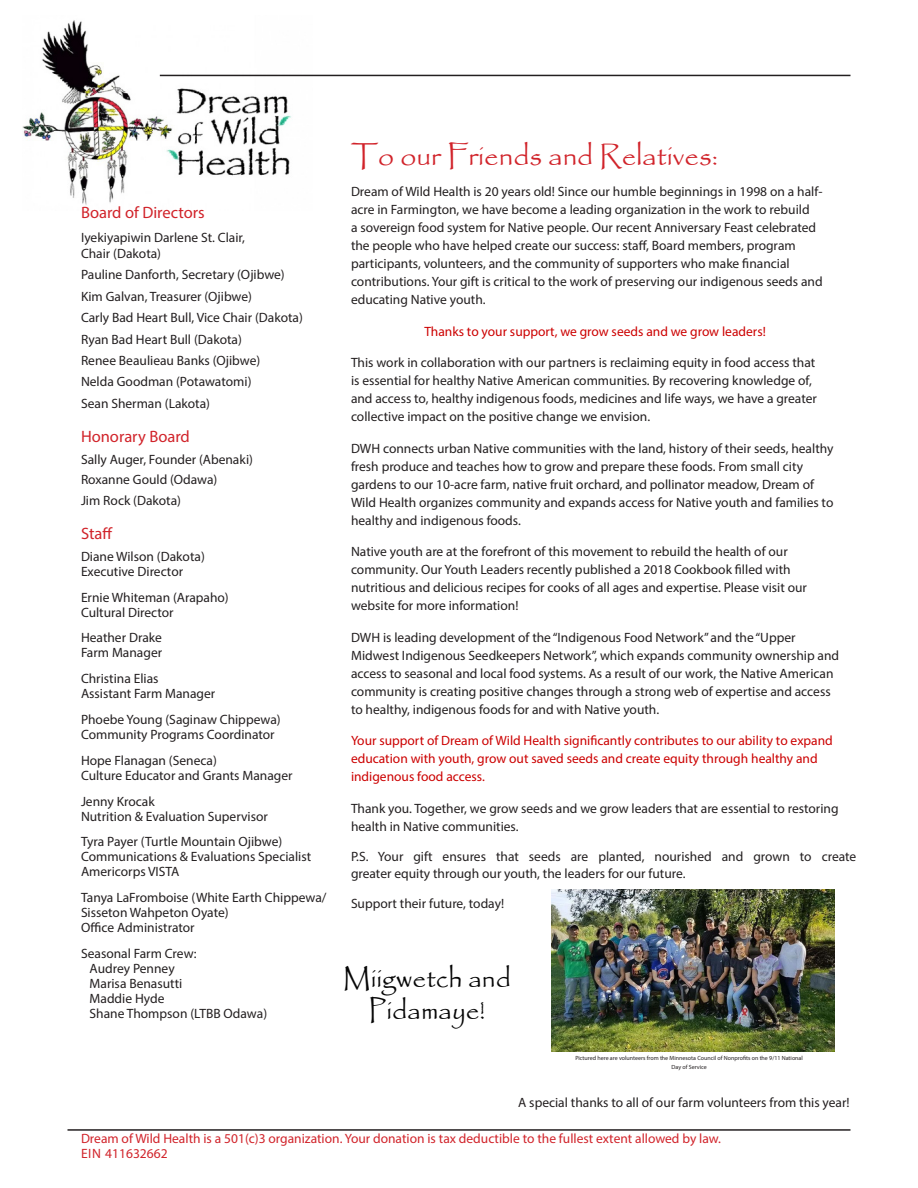
<style>
.page{position:relative;width:918px;height:1188px;background:#fff}
.page>*{position:absolute;margin:0;border:0;box-sizing:border-box;transform-origin:0 0}
.Headline{font:28.5px "Smooth Papyrus Demo";color:#d1232a}
.t1{font:27px/32.4px "Smooth Papyrus Demo";color:#050505;text-align:center}
.Body_Copy{font:16.5px "Myriad Pro";color:#d1232a}
.Body_Copy-2{font:13.5px/18px "Myriad Pro";color:#231f20}
.Body_Copy-3{font:13.5px/18px "Myriad Pro";color:#c00}
.Body_Copy-4{font:13.5px "Myriad Pro";color:#d1232a}
.Body_Copy-5{font:6px/9px "Myriad Pro";color:#231f20;text-align:center}
.s1{font-family:"Papyrus"}
</style>
<div class="page">
<hr style="left:68px;top:1129px;width:782px;height:2px;background:#231f20">
<img style="left:23px;top:20px;width:290px;height:185px">
<hr style="left:160px;top:75px;width:690px;height:1px;background:#231f20">
<img style="left:552px;top:890px;width:283px;height:162px">
<p class="Body_Copy" style="left:81px;top:203px;width:125px">Board of Directors</p>
<p class="Body_Copy-2" style="left:81px;top:229px;width:166px;line-height:16.5px">Iyekiyapiwin Darlene St. Clair,<br>Chair (Dakota)</p>
<p class="Body_Copy-2" style="left:81px;top:266px;width:205px">Pauline Danforth, Secretary (Ojibwe)</p>
<p class="Body_Copy-2" style="left:81px;top:287px;width:173px">Kim Galvan, Treasurer (Ojibwe)</p>
<p class="Body_Copy-2" style="left:81px;top:308px;width:223px">Carly Bad Heart Bull, Vice Chair (Dakota)</p>
<p class="Body_Copy-2" style="left:81px;top:330px;width:162px">Ryan Bad Heart Bull (Dakota)</p>
<p class="Body_Copy-2" style="left:81px;top:351px;width:181px">Renee Beaulieau Banks (Ojibwe)</p>
<p class="Body_Copy-2" style="left:81px;top:373px;width:172px">Nelda Goodman (Potawatomi)</p>
<p class="Body_Copy-2" style="left:81px;top:394px;width:131px">Sean Sherman (Lakota)</p>
<p class="Body_Copy" style="left:81px;top:426px;width:110px">Honorary Board</p>
<p class="Body_Copy-2" style="left:81px;top:450px;width:174px">Sally Auger, Founder (Abenaki)</p>
<p class="Body_Copy-2" style="left:81px;top:470px;width:138px">Roxanne Gould (Odawa)</p>
<p class="Body_Copy-2" style="left:81px;top:491px;width:102px">Jim Rock (Dakota)</p>
<p class="Body_Copy" style="left:81px;top:523px;width:33px">Staff</p>
<p class="Body_Copy-2" style="left:81px;top:549px;width:125px;line-height:15px">Diane Wilson (Dakota)<br>Executive Director</p>
<p class="Body_Copy-2" style="left:81px;top:589px;width:149px;line-height:15px">Ernie Whiteman (Arapaho)<br>Cultural Director</p>
<p class="Body_Copy-2" style="left:81px;top:630px;width:83px;line-height:15px">Heather Drake<br>Farm Manager</p>
<p class="Body_Copy-2" style="left:81px;top:671px;width:136px;line-height:15px">Christina Elias<br>Assistant Farm Manager</p>
<p class="Body_Copy-2" style="left:81px;top:712px;width:201px;line-height:15px">Phoebe Young (Saginaw Chippewa)<br>Community Programs Coordinator</p>
<p class="Body_Copy-2" style="left:81px;top:753px;width:213px;line-height:15px">Hope Flanagan (Seneca)<br>Culture Educator and Grants Manager</p>
<p class="Body_Copy-2" style="left:81px;top:793px;width:188px;line-height:15px">Jenny Krocak<br>Nutrition &amp; Evaluation Supervisor</p>
<p class="Body_Copy-2" style="left:81px;top:834px;width:232px;line-height:15px">Tyra Payer (Turtle Mountain Ojibwe)<br>Communications &amp; Evaluations Specialist</p>
<p class="Body_Copy-2" style="left:81px;top:863px;width:100px">Americorps VISTA</p>
<p class="Body_Copy-2" style="left:81px;top:890px;width:247px;line-height:15px">Tanya LaFromboise (White Earth Chippewa/<br>Sisseton Wahpeton Oyate)<br>Office Administrator</p>
<p class="Body_Copy-2" style="left:81px;top:944px;width:117px">Seasonal Farm Crew:</p>
<p class="Body_Copy-2" style="left:90px;top:959px;width:87px">Audrey Penney</p>
<p class="Body_Copy-2" style="left:90px;top:974px;width:94px">Marisa Benasutti</p>
<p class="Body_Copy-2" style="left:90px;top:989px;width:76px">Maddie Hyde</p>
<p class="Body_Copy-2" style="left:90px;top:1004px;width:179px">Shane Thompson (LTBB Odawa)</p>
<p class="Headline" style="left:351px;top:138px;width:368px">To our Friends and Relatives<span class="s1">:</span></p>
<p class="Body_Copy-2" style="left:351px;top:183px;width:473px">Dream of Wild Health is 20 years old! Since our humble beginnings in 1998 on a half&shy;acre in Farmington, we have become a leading organization in the work to rebuild<br>a sovereign food system for Native people. Our recent Anniversary Feast celebrated the people who have helped create our success: staff, Board members, program participants, volunteers, and the community of supporters who make financial contributions. Your gift is critical to the work of preserving our indigenous seeds and educating Native youth.</p>
<p class="Body_Copy-3" style="left:424px;top:322px;width:343px">Thanks to your support, we grow seeds and we grow leaders!</p>
<p class="Body_Copy-2" style="left:351px;top:354px;width:467px">This work in collaboration with our partners is reclaiming equity in food access that is essential for healthy Native American communities. By recovering knowledge of, and access to, healthy indigenous foods, medicines and life ways, we have a greater collective impact on the positive change we envision.</p>
<p class="Body_Copy-2" style="left:351px;top:439px;width:484px">DWH connects urban Native communities with the land, history of their seeds, healthy fresh produce and teaches how to grow and prepare these foods. From small city gardens to our 10-acre farm, native fruit orchard, and pollinator meadow, Dream of Wild Health organizes community and expands access for Native youth and families to healthy and indigenous foods.</p>
<p class="Body_Copy-2" style="left:351px;top:543px;width:457px">Native youth are at the forefront of this movement to rebuild the health of our community. Our Youth Leaders recently published a 2018 Cookbook filled with nutritious and delicious recipes for cooks of all ages and expertise. Please visit our website for more information!</p>
<p class="Body_Copy-2" style="left:351px;top:628px;width:490px">DWH is leading development of the “Indigenous Food Network” and the “Upper Midwest Indigenous Seedkeepers Network”, which expands community ownership and access to seasonal and local food systems. As a result of our work, the Native American community is creating positive changes through a strong web of expertise and access to healthy, indigenous foods for and with Native youth.</p>
<p class="Body_Copy-3" style="left:351px;top:732px;width:483px">Your support of Dream of Wild Health significantly contributes to our ability to expand education with youth, grow out saved seeds and create equity through healthy and indigenous food access.</p>
<p class="Body_Copy-2" style="left:351px;top:799px;width:489px">Thank you. Together, we grow seeds and we grow leaders that are essential to restoring health in Native communities.</p>
<p class="Body_Copy-2" style="left:351px;top:848px;width:507px;line-height:16.5px">P.S. Your gift ensures that seeds are planted, nourished and grown to create greater equity through our youth, the leaders for our future.</p>
<p class="Body_Copy-2" style="left:351px;top:894px;width:155px">Support their future, today!</p>
<p class="t1" style="left:343px;top:961px;width:169px">Miigwetch and<br>Pidamaye<span class="s1">!</span></p>
<p class="Body_Copy-5" style="left:575px;top:1054px;width:229px">Pictured here are volunteers from the Minnesota Council of Nonprofits on the 9/11 National<br>Day of Service</p>
<p class="Body_Copy-2" style="left:518px;top:1093px;width:333px">A special thanks to all of our farm volunteers from this year!</p>
<p class="Body_Copy-4" style="left:81px;top:1131px;width:642px">Dream of Wild Health is a 501(c)3 organization. Your donation is tax deductible to the fullest extent allowed by law.</p>
<p class="Body_Copy-4" style="left:81px;top:1146px;width:88px">EIN 411632662</p>
</div>
